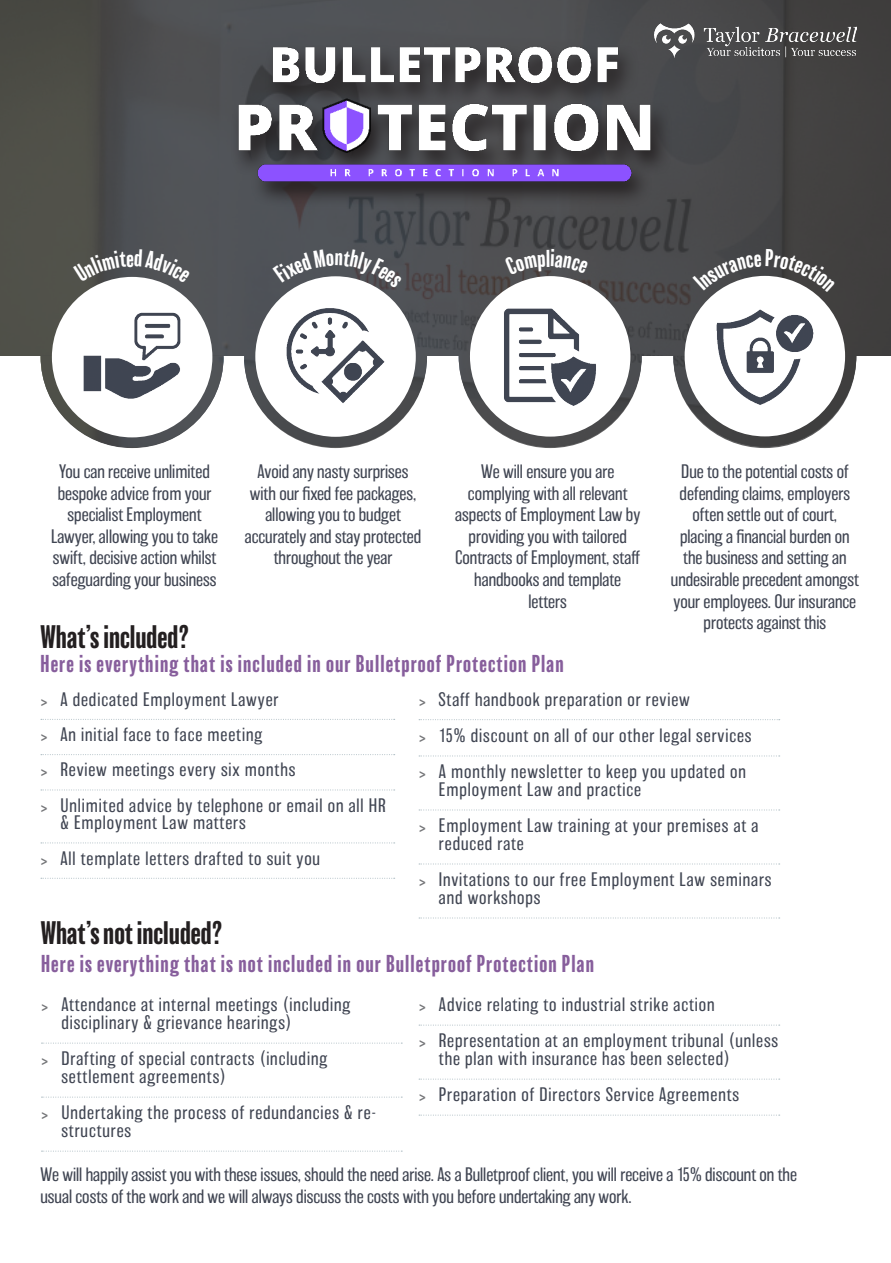
<style>
.page{position:relative;width:891px;height:1263px;background:#fff}
.page>*{position:absolute;margin:0;border:0;box-sizing:border-box;transform-origin:0 0}
.t1{font:condensed 30px "Balboa";color:#231f20}
.Body_Copy{font:condensed 22.5px "Balboa";letter-spacing:.05em;color:#875e9c}
.t2{font:200 18px/21.6px "Balboa";color:#404552;text-align:center}
.t3{font:200 18px/18px "Balboa";letter-spacing:.05em;color:#404552}
.s1{font-family:"Acumin Pro";font-weight:700;font-size:12px;color:#757679}
</style>
<div class="page">
<svg style="left:459px;top:356px;width:183px;height:92px"></svg>
<svg style="left:244px;top:356px;width:183px;height:92px"></svg>
<svg style="left:41px;top:356px;width:183px;height:92px"></svg>
<svg style="left:0;top:0;width:891px;height:356px;background:#4a4b4b"></svg>
<div style="left:230px;top:44px;width:442px;height:163px;background:#231f20;opacity:.96"></div>
<img style="left:230px;top:28px;width:429px;height:158px">
<div style="left:52px;top:277px;width:160px;height:160px;background:#fff;border-radius:50%"></div>
<div style="left:255px;top:276px;width:161px;height:161px;background:#fff;border-radius:50%"></div>
<div style="left:470px;top:276px;width:160px;height:161px;background:#fff;border-radius:50%"></div>
<svg style="left:673px;top:356px;width:183px;height:92px"></svg>
<div style="left:685px;top:276px;width:160px;height:160px;background:#fff;border-radius:50%"></div>
<img style="left:287px;top:308px;width:97px;height:95px">
<img style="left:83px;top:312px;width:98px;height:87px">
<img style="left:504px;top:309px;width:92px;height:97px">
<img style="left:716px;top:309px;width:97px;height:96px">
<svg style="left:41px;top:719px;width:354px;height:1px"></svg>
<svg style="left:41px;top:754px;width:354px;height:1px"></svg>
<svg style="left:41px;top:790px;width:354px;height:1px"></svg>
<svg style="left:41px;top:842px;width:354px;height:1px"></svg>
<svg style="left:41px;top:878px;width:354px;height:1px"></svg>
<svg style="left:419px;top:719px;width:361px;height:1px"></svg>
<svg style="left:419px;top:756px;width:361px;height:1px"></svg>
<svg style="left:419px;top:810px;width:361px;height:1px"></svg>
<svg style="left:419px;top:864px;width:361px;height:1px"></svg>
<svg style="left:419px;top:918px;width:361px;height:1px"></svg>
<svg style="left:419px;top:1025px;width:361px;height:1px"></svg>
<svg style="left:419px;top:1079px;width:361px;height:1px"></svg>
<svg style="left:419px;top:1115px;width:361px;height:1px"></svg>
<svg style="left:42px;top:1043px;width:360px;height:1px"></svg>
<svg style="left:42px;top:1097px;width:360px;height:1px"></svg>
<svg style="left:42px;top:1151px;width:360px;height:1px"></svg>
<img style="left:654px;top:23px;width:202px;height:35px">
<svg style="left:693px;top:249px;width:142px;height:43px"></svg>
<svg style="left:73px;top:249px;width:117px;height:34px;background:#595a5b"></svg>
<svg style="left:273px;top:249px;width:129px;height:39px;background:#66686c"></svg>
<div style="left:505px;top:249px;width:83px;height:26px;background:#505053"></div>
<p class="t2" style="left:51px;top:461px;width:169px">You can receive unlimited bespoke advice from your specialist Employment<br>Lawyer, allowing you to take swift, decisive action whilst safeguarding your business</p>
<p class="t2" style="left:245px;top:461px;width:178px">Avoid any nasty surprises with our fixed fee packages, allowing you to budget accurately and stay protected throughout the year</p>
<p class="t2" style="left:455px;top:461px;width:187px">We will ensure you are complying with all relevant aspects of Employment Law by</p>
<p class="t2" style="left:455px;top:526px;width:186px">providing you with tailored<br>Contracts of Employment, staff handbooks and template</p>
<p class="t2" style="left:529px;top:590px;width:40px">letters</p>
<p class="t1" style="left:41px;top:622px;width:150px">What’s included?</p>
<p class="Body_Copy" style="left:41px;top:652px;width:525px">Here is everything that is included in our Bulletproof Protection Plan</p>
<p class="t2" style="left:671px;top:461px;width:190px">Due to the potential costs of defending claims, employers often settle out of court, placing a financial burden on the business and setting an undesirable precedent amongst your employees. Our insurance protects against this</p>
<p class="t3" style="left:41px;top:690px;width:239px"><span class="s1">&gt;</span> A dedicated Employment Lawyer</p>
<p class="t3" style="left:41px;top:726px;width:223px"><span class="s1">&gt;</span> An initial face to face meeting</p>
<p class="t3" style="left:41px;top:761px;width:256px"><span class="s1">&gt;</span> Review meetings every six months</p>
<p class="t3" style="left:60px;top:796px;width:327px;text-indent:-20px"><span class="s1">&gt;</span> Unlimited advice by telephone or email on all HR &amp; Employment Law matters</p>
<p class="t3" style="left:41px;top:849px;width:281px"><span class="s1">&gt;</span> All template letters drafted to suit you</p>
<p class="t3" style="left:419px;top:691px;width:273px"><span class="s1">&gt;</span> Staff handbook preparation or review</p>
<p class="t3" style="left:419px;top:727px;width:334px"><span class="s1">&gt;</span> 15% discount on all of our other legal services</p>
<p class="t3" style="left:439px;top:763px;width:308px;text-indent:-20px"><span class="s1">&gt;</span> A monthly newsletter to keep you updated on<br>Employment Law and practice</p>
<p class="t3" style="left:439px;top:817px;width:321px;text-indent:-20px"><span class="s1">&gt;</span> Employment Law training at your premises at a reduced rate</p>
<p class="t3" style="left:439px;top:871px;width:334px;text-indent:-20px"><span class="s1">&gt;</span> Invitations to our free Employment Law seminars and workshops</p>
<p class="t1" style="left:41px;top:917px;width:184px">What’s not included?</p>
<p class="Body_Copy" style="left:41px;top:952px;width:554px">Here is everything that is not included in our Bulletproof Protection Plan</p>
<p class="t3" style="left:419px;top:996px;width:297px"><span class="s1">&gt;</span> Advice relating to industrial strike action</p>
<p class="t3" style="left:439px;top:1032px;width:341px;text-indent:-20px"><span class="s1">&gt;</span> Representation at an employment tribunal (unless the plan with insurance has been selected)</p>
<p class="t3" style="left:419px;top:1086px;width:322px"><span class="s1">&gt;</span> Preparation of Directors Service Agreements</p>
<p class="t3" style="left:61px;top:996px;width:290px;text-indent:-20px"><span class="s1">&gt;</span> Attendance at internal meetings (including disciplinary &amp; grievance hearings)</p>
<p class="t3" style="left:61px;top:1050px;width:267px;text-indent:-20px"><span class="s1">&gt;</span> Drafting of special contracts (including settlement agreements)</p>
<p class="t3" style="left:61px;top:1104px;width:316px;text-indent:-20px"><span class="s1">&gt;</span> Undertaking the process of redundancies &amp; re&shy;structures</p>
<p class="t2" style="left:40px;top:1164px;width:758px;text-align:left">We will happily assist you with these issues, should the need arise. As a Bulletproof client, you will receive a 15% discount on the usual costs of the work and we will always discuss the costs with you before undertaking any work.</p>
</div>
